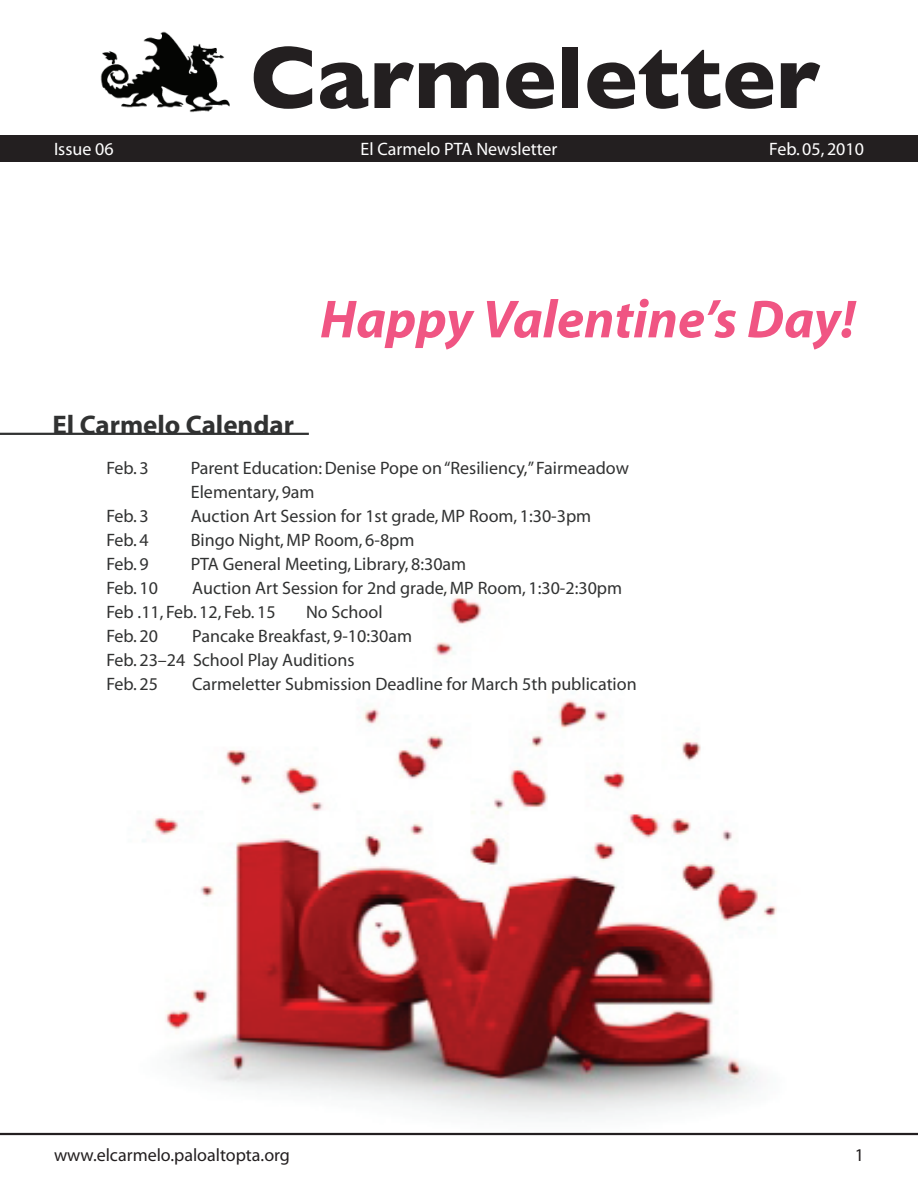
<style>
.page{position:relative;width:918px;height:1188px;background:#fff}
.page>*{position:absolute;margin:0;border:0;box-sizing:border-box;transform-origin:0 0}
.t1{font:700 90px "Gill Sans";color:#231f20}
.t2{font:italic 700 54px "Myriad";color:#f05583}
.t3{font:700 27px "Myriad";color:#313232}
.t4{font:18px/24px "Myriad";color:#313232}
.t5{font:18px "Myriad";color:#fff}
.t6{font:18px "Myriad";color:#231f20}
</style>
<div class="page">
<img style="left:90px;top:588px;width:758px;height:548px">
<div style="left:0;top:135px;width:918px;height:27px;background:#231f20"></div>
<img style="left:100px;top:31px;width:130px;height:82px">
<hr style="left:0;top:433px;width:309px;height:2px;background:#313232">
<hr style="left:0;top:1133px;width:918px;height:2px;background:#231f20">
<h1 class="t1" style="left:250px;top:25px;width:572px">Carmeletter</h1>
<p class="t5" style="left:54px;top:140px;width:61px">Issue 06</p>
<p class="t5" style="left:361px;top:140px;width:198px">El Carmelo PTA Newsletter</p>
<p class="t5" style="left:769px;top:140px;width:96px">Feb. 05, 2010</p>
<h2 class="t2" style="left:320px;top:291px;width:537px">Happy Valentine’s Day!</h2>
<h3 class="t3" style="left:52px;top:411px;width:243px">El Carmelo Calendar</h3>
<p class="t4" style="left:106px;top:457px;width:44px">Feb. 3</p>
<p class="t4" style="left:191px;top:457px;width:440px">Parent Education: Denise Pope on “Resiliency,” Fairmeadow<br>Elementary, 9am</p>
<p class="t4" style="left:106px;top:505px;width:44px">Feb. 3</p>
<p class="t4" style="left:191px;top:505px;width:402px">Auction Art Session for 1st grade, MP Room, 1:30-3pm</p>
<p class="t4" style="left:106px;top:529px;width:44px">Feb. 4</p>
<p class="t4" style="left:191px;top:529px;width:225px">Bingo Night, MP Room, 6-8pm</p>
<p class="t4" style="left:106px;top:553px;width:44px">Feb. 9</p>
<p class="t4" style="left:191px;top:553px;width:277px">PTA General Meeting, Library, 8:30am</p>
<p class="t4" style="left:106px;top:577px;width:53px">Feb. 10</p>
<p class="t4" style="left:106px;top:577px;width:517px;text-indent:86px">Auction Art Session for 2nd grade, MP Room, 1:30-2:30pm<br>Feb .11, Feb. 12, Feb. 15</p>
<p class="t4" style="left:306px;top:601px;width:78px">No School</p>
<p class="t4" style="left:106px;top:625px;width:307px;text-indent:86px">Pancake Breakfast, 9-10:30am<br>Feb. 23–24 School Play Auditions<br>Feb. 25</p>
<p class="t4" style="left:106px;top:625px;width:53px">Feb. 20</p>
<p class="t4" style="left:192px;top:673px;width:446px">Carmeletter Submission Deadline for March 5th publication</p>
<p class="t6" style="left:54px;top:1146px;width:238px">www.elcarmelo.paloaltopta.org</p>
<p class="t6" style="left:855px;top:1146px;width:11px">1</p>
</div>
